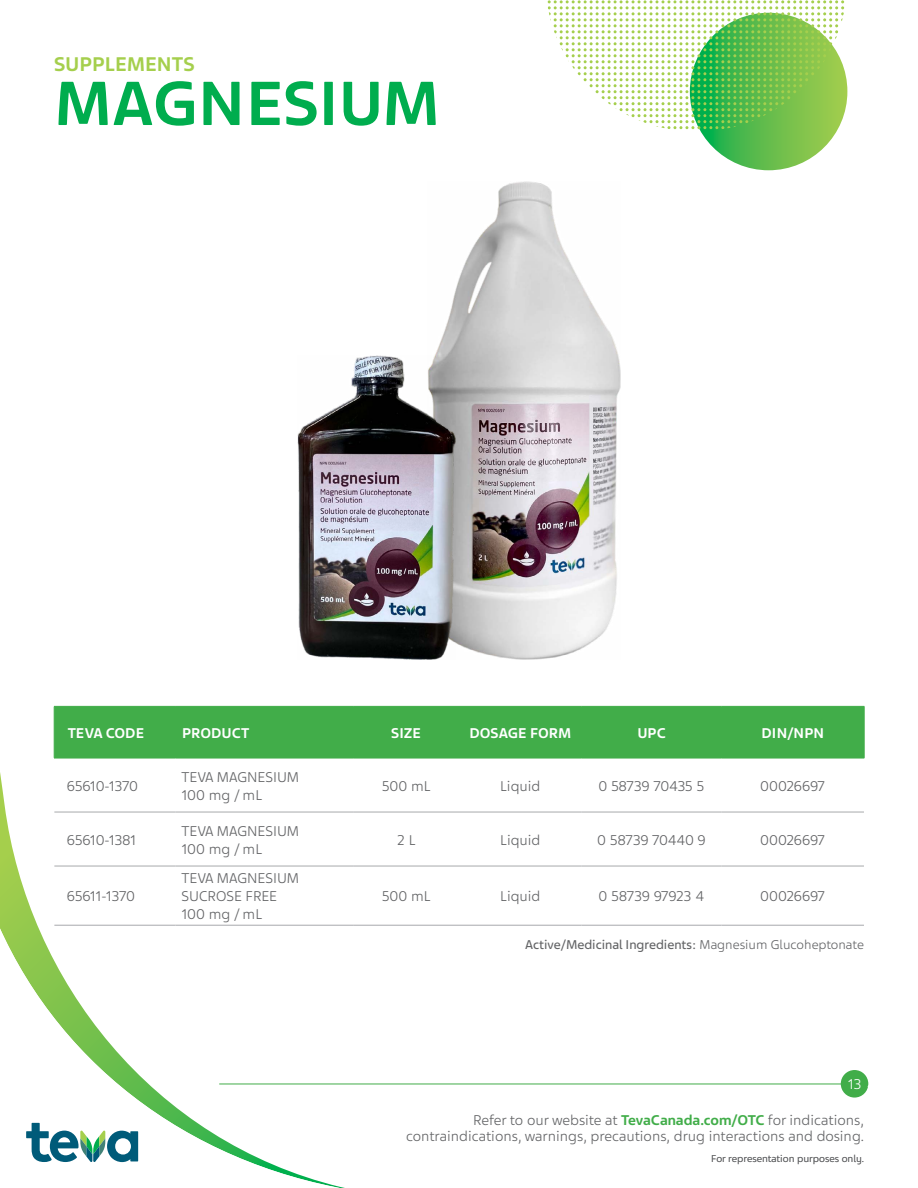
<style>
.page{position:relative;width:918px;height:1188px;background:#fff}
.page>*{position:absolute;margin:0;border:0;box-sizing:border-box;transform-origin:0 0}
.t1{font:700 66px "Teva Sans";color:#00ad4e}
.t2{font:700 21px "Teva Sans";color:#a5cf4d}
.t3{font:300 15px/18px "Teva Sans";color:#636466}
.t4{font:300 15px "Teva Sans";letter-spacing:-.03em;color:#636466}
.t5{font:700 15px "Teva Sans";color:#fff}
.t6{font:300 15px "Teva Sans";letter-spacing:-.02em;color:#636466}
.t7{font:300 15px "Teva Sans";color:#fff}
.t8{font:13.5px "Teva Sans";color:#636466}
.t9{font:300 10.5px "Teva Sans";color:#636466}
.s1{font-weight:300}
.s2{font-weight:700;color:#41ad49}
</style>
<div class="page">
<svg style="left:690px;top:13px;width:157px;height:157px;background:#5fbc4c"></svg>
<svg style="left:548px;top:0;width:300px;height:129px"></svg>
<svg style="left:0;top:705px;width:407px;height:483px"></svg>
<svg style="left:26px;top:1123px;width:112px;height:39px"></svg>
<hr style="left:219px;top:1084px;width:645px;height:1px;background:#41ad49">
<div style="left:841px;top:1070px;width:27px;height:28px;background:#41ad49;border-radius:50%"></div>
<div style="left:55px;top:707px;width:809px;height:51px;background:#41ad49"></div>
<hr style="left:54px;top:812px;width:122px;height:1px;background:#a7a9ac">
<hr style="left:176px;top:812px;width:177px;height:1px;background:#a7a9ac">
<hr style="left:353px;top:812px;width:106px;height:1px;background:#a7a9ac">
<hr style="left:459px;top:812px;width:123px;height:1px;background:#a7a9ac">
<hr style="left:582px;top:812px;width:139px;height:1px;background:#a7a9ac">
<hr style="left:721px;top:812px;width:143px;height:1px;background:#a7a9ac">
<hr style="left:54px;top:866px;width:122px;height:1px;background:#a7a9ac">
<hr style="left:176px;top:866px;width:177px;height:1px;background:#a7a9ac">
<hr style="left:353px;top:866px;width:106px;height:1px;background:#a7a9ac">
<hr style="left:459px;top:866px;width:123px;height:1px;background:#a7a9ac">
<hr style="left:582px;top:866px;width:139px;height:1px;background:#a7a9ac">
<hr style="left:721px;top:866px;width:143px;height:1px;background:#a7a9ac">
<hr style="left:175px;top:707px;width:1px;height:51px;background:#41ad49">
<hr style="left:54px;top:706px;width:122px;height:1px;background:#41ad49">
<hr style="left:54px;top:707px;width:1px;height:51px;background:#41ad49">
<hr style="left:176px;top:706px;width:177px;height:1px;background:#41ad49">
<hr style="left:353px;top:706px;width:106px;height:1px;background:#41ad49">
<hr style="left:459px;top:706px;width:123px;height:1px;background:#41ad49">
<hr style="left:582px;top:706px;width:139px;height:1px;background:#41ad49">
<hr style="left:721px;top:706px;width:143px;height:1px;background:#41ad49">
<hr style="left:864px;top:707px;width:1px;height:51px;background:#41ad49">
<hr style="left:54px;top:758px;width:122px;height:1px;background:#41ad49">
<hr style="left:176px;top:758px;width:177px;height:1px;background:#41ad49">
<hr style="left:353px;top:758px;width:106px;height:1px;background:#41ad49">
<hr style="left:459px;top:758px;width:123px;height:1px;background:#41ad49">
<hr style="left:582px;top:758px;width:139px;height:1px;background:#41ad49">
<hr style="left:721px;top:758px;width:143px;height:1px;background:#41ad49">
<hr style="left:54px;top:925px;width:122px;height:1px;background:#a7a9ac">
<hr style="left:176px;top:925px;width:177px;height:1px;background:#a7a9ac">
<hr style="left:353px;top:925px;width:106px;height:1px;background:#a7a9ac">
<hr style="left:459px;top:925px;width:123px;height:1px;background:#a7a9ac">
<hr style="left:582px;top:925px;width:139px;height:1px;background:#a7a9ac">
<hr style="left:721px;top:925px;width:143px;height:1px;background:#a7a9ac">
<img style="left:435px;top:181px;width:186px;height:478px">
<img style="left:297px;top:355px;width:158px;height:304px">
<h2 class="t2" style="left:54px;top:52px;width:142px">SUPPLEMENTS</h2>
<h1 class="t1" style="left:54px;top:64px;width:388px">MAGNESIUM</h1>
<p class="t5" style="left:68px;top:724px;width:78px">TEVA CODE</p>
<p class="t5" style="left:182px;top:724px;width:69px">PRODUCT</p>
<p class="t5" style="left:391px;top:724px;width:31px">SIZE</p>
<p class="t5" style="left:469px;top:724px;width:103px">DOSAGE FORM</p>
<p class="t5" style="left:637px;top:724px;width:30px">UPC</p>
<p class="t5" style="left:762px;top:724px;width:64px">DIN/NPN</p>
<p class="t4" style="left:67px;top:777px;width:73px">65610-1370</p>
<p class="t3" style="left:181px;top:768px;width:119px">TEVA MAGNESIUM<br>100 mg / mL</p>
<p class="t3" style="left:382px;top:777px;width:50px">500 mL</p>
<p class="t3" style="left:500px;top:777px;width:42px">Liquid</p>
<p class="t4" style="left:598px;top:777px;width:108px">0 58739 70435 5</p>
<p class="t6" style="left:760px;top:777px;width:67px">00026697</p>
<p class="t4" style="left:67px;top:831px;width:71px">65610-1381</p>
<p class="t3" style="left:181px;top:822px;width:119px">TEVA MAGNESIUM<br>100 mg / mL</p>
<p class="t3" style="left:397px;top:831px;width:20px">2 L</p>
<p class="t3" style="left:500px;top:831px;width:42px">Liquid</p>
<p class="t4" style="left:597px;top:831px;width:110px">0 58739 70440 9</p>
<p class="t6" style="left:760px;top:831px;width:67px">00026697</p>
<p class="t4" style="left:67px;top:887px;width:70px">65611-1370</p>
<p class="t3" style="left:182px;top:869px;width:119px">TEVA MAGNESIUM<br>SUCROSE FREE<br>100 mg / mL</p>
<p class="t3" style="left:382px;top:887px;width:50px">500 mL</p>
<p class="t3" style="left:500px;top:887px;width:42px">Liquid</p>
<p class="t4" style="left:599px;top:887px;width:107px">0 58739 97923 4</p>
<p class="t6" style="left:760px;top:887px;width:67px">00026697</p>
<p class="t8" style="left:525px;top:936px;width:340px">Active/Medicinal Ingredients: <span class="s1">Magnesium Glucoheptonate</span></p>
<p class="t7" style="left:848px;top:1075px;width:15px">13</p>
<p class="t3" style="left:406px;top:1112px;width:459px;line-height:16px;text-align:right">Refer to our website at <span class="s2">TevaCanada.com/OTC</span> for indications, contraindications, warnings, precautions, drug interactions and dosing.</p>
<p class="t9" style="left:711px;top:1152px;width:154px">For representation purposes only.</p>
</div>
